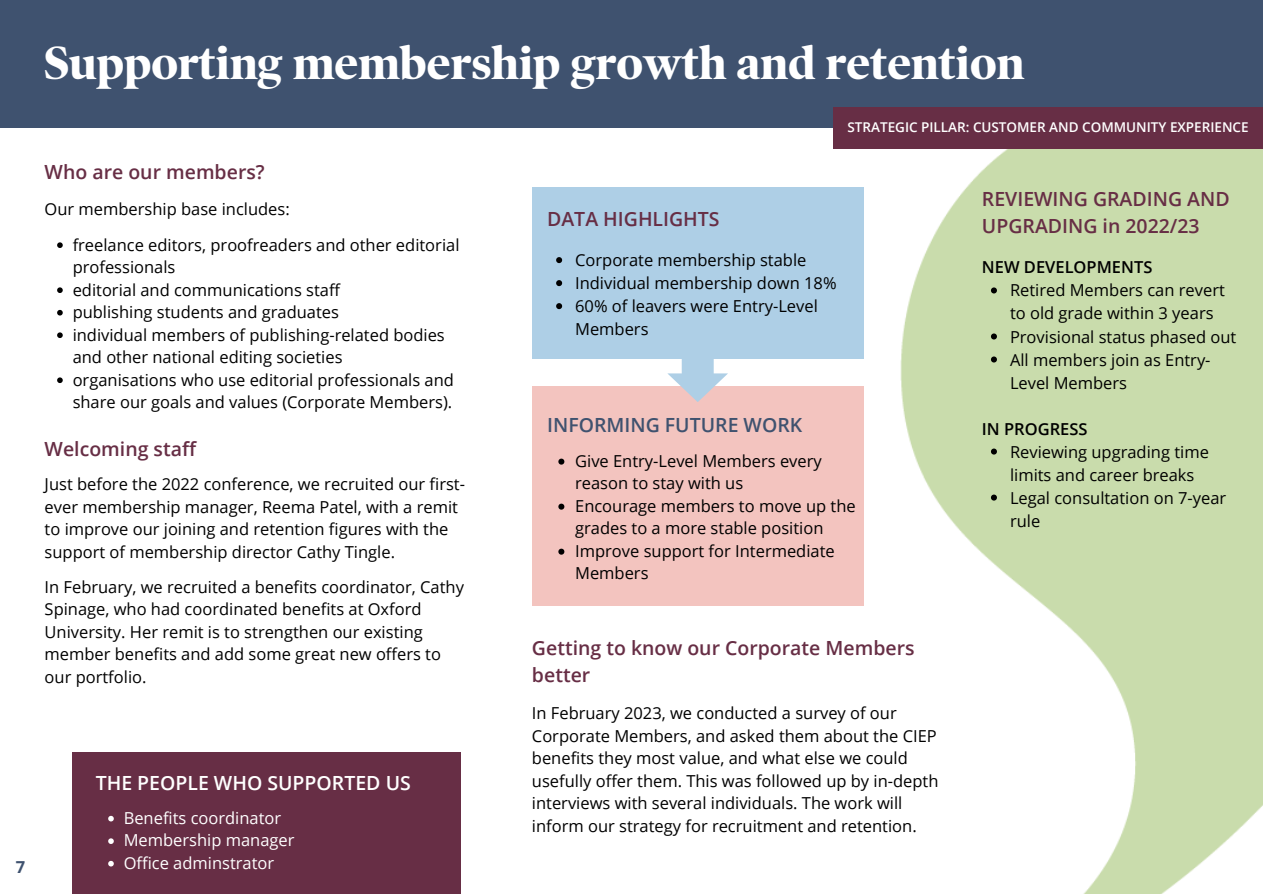
<style>
.page{position:relative;width:1263px;height:894px;background:#fff}
.page>*{position:absolute;margin:0;border:0;box-sizing:border-box;transform-origin:0 0}
.t1{font:700 47.25px "Poynter OS Disp";color:#fff}
.t2{font:600 19.5px/26.8px "Open Sans";color:#672e45}
.t3{font:600 19.5px "Open Sans";color:#fff}
.t4{font:600 19.5px "Open Sans";color:#3f526f}
.t5{font:16.5px/22.5px "Open Sans";color:#000}
.t6{font:16.5px "Open Sans";color:#fff}
.t7{font:600 16.5px "Open Sans";color:#000}
.t8{font:700 16.5px "Open Sans";color:#3f526f}
.t9{font:600 13.5px "Open Sans";color:#fff}
</style>
<div class="page">
<div style="left:532px;top:386px;width:331px;height:219px;background:#f3c4bf"></div>
<img style="left:576px;top:149px;width:687px;height:744px">
<div style="left:0;top:0;width:1263px;height:128px;background:#3f526f"></div>
<div style="left:833px;top:107px;width:430px;height:42px;background:#672e45"></div>
<div style="left:72px;top:751px;width:389px;height:142px;background:#672e45"></div>
<div style="left:532px;top:187px;width:331px;height:171px;background:#aecfe6"></div>
<svg style="left:556px;top:257px;width:6px;height:6px"></svg>
<svg style="left:556px;top:280px;width:6px;height:6px"></svg>
<svg style="left:556px;top:303px;width:6px;height:6px"></svg>
<svg style="left:667px;top:358px;width:61px;height:44px"></svg>
<svg style="left:57px;top:242px;width:6px;height:6px"></svg>
<svg style="left:57px;top:287px;width:6px;height:6px"></svg>
<svg style="left:57px;top:310px;width:6px;height:5px"></svg>
<svg style="left:57px;top:332px;width:6px;height:6px"></svg>
<svg style="left:57px;top:377px;width:6px;height:6px"></svg>
<svg style="left:108px;top:815px;width:6px;height:6px"></svg>
<svg style="left:108px;top:838px;width:6px;height:5px"></svg>
<svg style="left:108px;top:860px;width:6px;height:6px"></svg>
<svg style="left:991px;top:287px;width:6px;height:6px"></svg>
<svg style="left:991px;top:333px;width:6px;height:6px"></svg>
<svg style="left:991px;top:356px;width:6px;height:6px"></svg>
<svg style="left:991px;top:448px;width:6px;height:6px"></svg>
<svg style="left:991px;top:494px;width:6px;height:6px"></svg>
<svg style="left:558px;top:458px;width:6px;height:6px"></svg>
<svg style="left:558px;top:503px;width:6px;height:6px"></svg>
<svg style="left:558px;top:548px;width:6px;height:6px"></svg>
<p class="t8" style="left:16px;top:854px;width:11px">7</p>
<p class="t1" style="left:45px;top:34px;width:981px">Supporting membership growth and retention</p>
<p class="t9" style="left:847px;top:118px;width:403px">STRATEGIC PILLAR: CUSTOMER AND COMMUNITY EXPERIENCE</p>
<p class="t2" style="left:45px;top:157px;width:222px">Who are our members?</p>
<p class="t5" style="left:45px;top:198px;width:247px">Our membership base includes:</p>
<p class="t5" style="left:73px;top:233px;width:388px">freelance editors, proofreaders and other editorial professionals</p>
<p class="t5" style="left:73px;top:278px;width:269px">editorial and communications staff</p>
<p class="t5" style="left:73px;top:300px;width:268px">publishing students and graduates</p>
<p class="t5" style="left:73px;top:323px;width:374px">individual members of publishing-related bodies and other national editing societies</p>
<p class="t5" style="left:73px;top:368px;width:383px">organisations who use editorial professionals and share our goals and values (Corporate Members).</p>
<p class="t2" style="left:45px;top:434px;width:153px">Welcoming staff</p>
<p class="t5" style="left:45px;top:472px;width:422px">Just before the 2022 conference, we recruited our first&shy;ever membership manager, Reema Patel, with a remit to improve our joining and retention figures with the support of membership director Cathy Tingle.</p>
<p class="t5" style="left:45px;top:574px;width:421px">In February, we recruited a benefits coordinator, Cathy Spinage, who had coordinated benefits at Oxford University. Her remit is to strengthen our existing member benefits and add some great new offers to our portfolio.</p>
<p class="t3" style="left:96px;top:768px;width:317px">THE PEOPLE WHO SUPPORTED US</p>
<p class="t6" style="left:124px;top:806px;width:159px">Benefits coordinator</p>
<p class="t6" style="left:124px;top:828px;width:172px">Membership manager</p>
<p class="t6" style="left:124px;top:851px;width:152px">Office adminstrator</p>
<p class="t2" style="left:547px;top:205px;width:174px">DATA HIGHLIGHTS</p>
<p class="t5" style="left:575px;top:248px;width:233px">Corporate membership stable</p>
<p class="t5" style="left:575px;top:271px;width:263px">Individual membership down 18%</p>
<p class="t5" style="left:575px;top:294px;width:244px;line-height:23px">60% of leavers were Entry-Level<br>Members</p>
<p class="t4" style="left:547px;top:410px;width:257px">INFORMING FUTURE WORK</p>
<p class="t5" style="left:575px;top:449px;width:248px">Give Entry-Level Members every reason to stay with us</p>
<p class="t5" style="left:575px;top:494px;width:282px">Encourage members to move up the grades to a more stable position</p>
<p class="t5" style="left:575px;top:539px;width:261px">Improve support for Intermediate<br>Members</p>
<p class="t2" style="left:532px;top:634px;width:384px">Getting to know our Corporate Members better</p>
<p class="t5" style="left:532px;top:701px;width:408px">In February 2023, we conducted a survey of our Corporate Members, and asked them about the CIEP benefits they most value, and what else we could usefully offer them. This was followed up by in-depth interviews with several individuals. The work will inform our strategy for recruitment and retention.</p>
<p class="t2" style="left:982px;top:185px;width:249px">REVIEWING GRADING AND</p>
<p class="t2" style="left:982px;top:212px;width:219px">UPGRADING in 2022/23</p>
<p class="t7" style="left:982px;top:256px;width:172px">NEW DEVELOPMENTS</p>
<p class="t5" style="left:1010px;top:278px;width:216px;line-height:23px">Retired Members can revert to old grade within 3 years</p>
<p class="t5" style="left:1010px;top:325px;width:228px">Provisional status phased out</p>
<p class="t5" style="left:1010px;top:347px;width:202px;line-height:23px">All members join as Entry-<br>Level Members</p>
<p class="t7" style="left:982px;top:417px;width:107px">IN PROGRESS</p>
<p class="t5" style="left:1010px;top:439px;width:200px;line-height:23px">Reviewing upgrading time limits and career breaks</p>
<p class="t5" style="left:1010px;top:485px;width:218px;line-height:23px">Legal consultation on 7-year rule</p>
</div>
